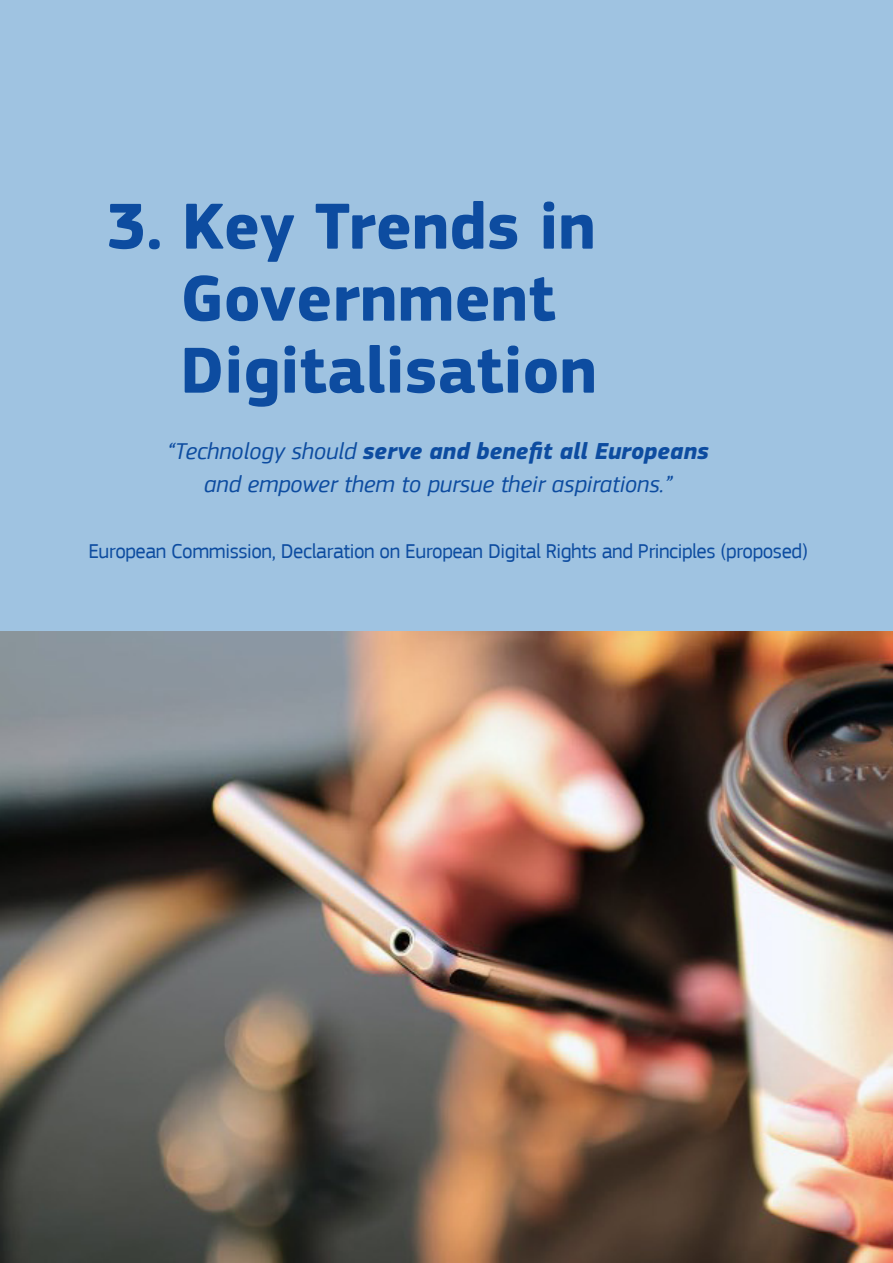
<style>
.page{position:relative;width:893px;height:1263px;background:#9fc3e1}
.page>*{position:absolute;margin:0;border:0;box-sizing:border-box;transform-origin:0 0}
.t1{font:700 67.5px/72px "EC Square Sans Pro";color:#0d4ca0}
.t2{font:italic 700 24px "EC Square Sans Pro";color:#0d4ca0}
.t3{font:italic 24px "EC Square Sans Pro";color:#0d4ca0}
.t4{font:21px "EC Square Sans Pro";letter-spacing:-.02em;color:#0d4ca0}
.s1{font-weight:400}
</style>
<div class="page">
<img style="left:0;top:631px;width:893px;height:632px">
<p class="t1" style="left:180px;top:193px;width:418px;text-indent:-74px">3. Key Trends in<br>Government<br>Digitalisation</p>
<p class="t2" style="left:167px;top:437px;width:543px"><span class="s1">“Technology should</span> serve and benefit all Europeans</p>
<p class="t3" style="left:204px;top:470px;width:469px">and empower them to pursue their aspirations.”</p>
<p class="t4" style="left:88px;top:539px;width:721px">European Commission, Declaration on European Digital Rights and Principles (proposed)</p>
</div>
